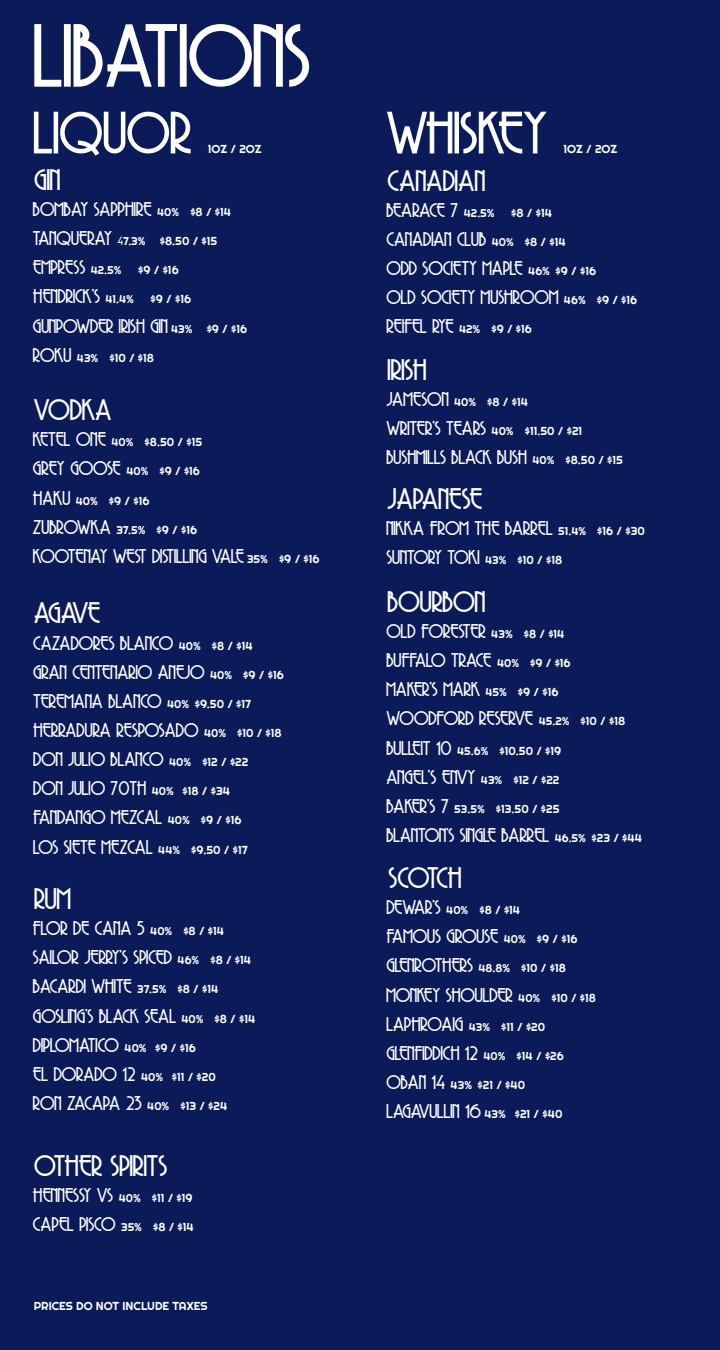
<style>
.page{position:relative;width:720px;height:1350px;background:#0b1b59}
.page>*{position:absolute;margin:0;border:0;box-sizing:border-box;transform-origin:0 0}
.t1{font:83.12px "Copasetic";color:#fff}
.t2{font:55.5px "Copasetic";color:#fff}
.t3{font:27.75px "Copasetic";color:#fff}
.t4{font:18.5px "Copasetic";color:#fff}
.t5{font:11.5px "Righteous";color:#fff}
.s1{font-family:"Righteous";font-size:11.25px}
.s2{font-family:"Righteous";font-size:11.5px}
.s3{font-size:11.25px}
.s4{font-family:"Copasetic";font-size:18.5px}
</style>
<div class="page">
<p class="t1" style="left:33px;top:15px;width:279px">LIBATIONS</p>
<p class="t2" style="left:33px;top:106px;width:160px">LIQUOR</p>
<p class="t5" style="left:208px;top:142px;width:55px">1OZ / 2OZ</p>
<p class="t3" style="left:34px;top:166px;width:28px">GIN</p>
<p class="t4" style="left:33px;top:200px;width:200px">BOMBAY SAPPHIRE <span class="s1">40%</span> <span class="s2">$8 / $14</span></p>
<p class="t4" style="left:33px;top:229px;width:186px">TANQUERAY <span class="s3">4</span><span class="s1">7.3%</span> <span class="s2">$8.50 / $15</span></p>
<p class="t4" style="left:33px;top:258px;width:147px">EMPRESS <span class="s1">42.5%</span> <span class="s2">$9 / $16</span></p>
<p class="t4" style="left:33px;top:287px;width:160px">HENDRICK’S <span class="s1">41.4%</span> <span class="s2">$9 / $16</span></p>
<p class="t4" style="left:33px;top:317px;width:216px">GUNPOWDER IRISH GIN <span class="s1">43%</span> <span class="s2">$9 / $16</span></p>
<p class="t5" style="left:33px;top:350px;width:123px"><span class="s4">ROKU</span> <span class="s3">43%</span> $10 / $18</p>
<p class="t3" style="left:34px;top:397px;width:79px">VODKA</p>
<p class="t5" style="left:33px;top:435px;width:171px"><span class="s4">KETEL ONE</span> <span class="s3">40%</span> $8.50 / $15</p>
<p class="t4" style="left:33px;top:460px;width:169px">GREY GOOSE <span class="s1">40%</span> <span class="s2">$9 / $16</span></p>
<p class="t5" style="left:33px;top:493px;width:118px"><span class="s4">HAKU</span> <span class="s3">40%</span> $9 / $16</p>
<p class="t4" style="left:33px;top:518px;width:166px">ZUBROWKA <span class="s1">37.5%</span> <span class="s2">$9 / $16</span></p>
<p class="t4" style="left:33px;top:547px;width:288px">KOOTENAY WEST DISTILLING VALE <span class="s1">35%</span> <span class="s2">$9 / $16</span></p>
<p class="t3" style="left:34px;top:600px;width:68px">AGAVE</p>
<p class="t4" style="left:33px;top:634px;width:221px">CAZADORES BLANCO <span class="s1">40%</span> <span class="s2">$8 / $14</span></p>
<p class="t4" style="left:33px;top:663px;width:252px">GRAN CENTENARIO ANEJO <span class="s1">40%</span> <span class="s2">$9 / $16</span></p>
<p class="t4" style="left:33px;top:692px;width:220px">TEREMANA BLANCO <span class="s1">40%</span> <span class="s2">$9.50 / $17</span></p>
<p class="t4" style="left:33px;top:721px;width:250px">HERRADURA RESPOSADO <span class="s1">40%</span> <span class="s2">$10 / $18</span></p>
<p class="t4" style="left:33px;top:750px;width:217px">DON JULIO BLANCO <span class="s1">40%</span> <span class="s2">$12 / $22</span></p>
<p class="t4" style="left:33px;top:779px;width:198px">DON JULIO 70TH <span class="s1">40%</span> <span class="s2">$18 / $34</span></p>
<p class="t4" style="left:33px;top:809px;width:210px">FANDANGO MEZCAL <span class="s1">40%</span> <span class="s2">$9 / $16</span></p>
<p class="t4" style="left:33px;top:838px;width:216px">LOS SIETE MEZCAL <span class="s1">44%</span> <span class="s2">$9.50 / $17</span></p>
<p class="t3" style="left:34px;top:885px;width:38px">RUM</p>
<p class="t4" style="left:33px;top:919px;width:193px">FLOR DE CANA 5 <span class="s1">40%</span> <span class="s2">$8 / $14</span></p>
<p class="t4" style="left:33px;top:948px;width:220px">SAILOR JERRY’S SPICED <span class="s1">46%</span> <span class="s2">$8 / $14</span></p>
<p class="t4" style="left:33px;top:978px;width:187px">BACARDI WHITE <span class="s1">37.5%</span> <span class="s2">$8 / $14</span></p>
<p class="t4" style="left:33px;top:1007px;width:224px">GOSLING’S BLACK SEAL <span class="s1">40%</span> <span class="s2">$8 / $14</span></p>
<p class="t4" style="left:33px;top:1036px;width:164px">DIPLOMATICO <span class="s1">40%</span> <span class="s2">$9 / $16</span></p>
<p class="t4" style="left:33px;top:1065px;width:184px">EL DORADO 12 <span class="s1">40%</span> <span class="s2">$11 / $20</span></p>
<p class="t4" style="left:33px;top:1094px;width:196px">RON ZACAPA 23 <span class="s1">40%</span> <span class="s2">$13 / $24</span></p>
<p class="t3" style="left:34px;top:1152px;width:135px">OTHER SPIRITS</p>
<p class="t4" style="left:33px;top:1186px;width:161px">HENNESSY VS <span class="s1">40%</span> <span class="s2">$11 / $19</span></p>
<p class="t4" style="left:33px;top:1215px;width:162px">CAPEL PISCO <span class="s1">35%</span> <span class="s2">$8 / $14</span></p>
<p class="t5" style="left:34px;top:1298px;width:175px">PRICES DO NOT INCLUDE TAXES</p>
<p class="t2" style="left:386px;top:106px;width:162px">WHISKEY</p>
<p class="t5" style="left:564px;top:142px;width:55px">1OZ / 2OZ</p>
<p class="t3" style="left:388px;top:167px;width:99px">CANADIAN</p>
<p class="t4" style="left:386px;top:201px;width:167px">BEARACE 7 <span class="s1">42.5%</span> <span class="s2">$8 / $14</span></p>
<p class="t4" style="left:386px;top:230px;width:181px">CANADIAN CLUB <span class="s1">40%</span> <span class="s2">$8 / $14</span></p>
<p class="t4" style="left:386px;top:259px;width:211px">ODD SOCIETY MAPLE <span class="s1">46%</span> <span class="s2">$9 / $16</span></p>
<p class="t4" style="left:386px;top:288px;width:252px">OLD SOCIETY MUSHROOM <span class="s1">46%</span> <span class="s2">$9 / $16</span></p>
<p class="t4" style="left:386px;top:317px;width:147px">REIFEL RYE <span class="s1">42%</span> <span class="s2">$9 / $16</span></p>
<p class="t3" style="left:388px;top:356px;width:41px">IRISH</p>
<p class="t4" style="left:386px;top:390px;width:143px">JAMESON <span class="s1">40%</span> <span class="s2">$8 / $14</span></p>
<p class="t4" style="left:386px;top:419px;width:197px">WRITER’S TEARS <span class="s1">40%</span> <span class="s2">$11.50 / $21</span></p>
<p class="t4" style="left:386px;top:448px;width:238px">BUSHMILLS BLACK BUSH <span class="s1">40%</span> <span class="s2">$8.50 / $15</span></p>
<p class="t3" style="left:388px;top:485px;width:96px">JAPANESE</p>
<p class="t4" style="left:386px;top:519px;width:260px">NIKKA FROM THE BARREL <span class="s1">51.4%</span> <span class="s2">$16 / $30</span></p>
<p class="t4" style="left:386px;top:548px;width:177px">SUNTORY TOKI <span class="s1">43%</span> <span class="s2">$10 / $18</span></p>
<p class="t3" style="left:388px;top:588px;width:99px">BOURBON</p>
<p class="t4" style="left:386px;top:622px;width:180px">OLD FORESTER <span class="s1">43%</span> <span class="s2">$8 / $14</span></p>
<p class="t4" style="left:386px;top:651px;width:186px">BUFFALO TRACE <span class="s1">40%</span> <span class="s2">$9 / $16</span></p>
<p class="t4" style="left:386px;top:680px;width:174px">MAKER’S MARK <span class="s1">45%</span> <span class="s2">$9 / $16</span></p>
<p class="t4" style="left:386px;top:710px;width:240px">WOODFORD RESERVE <span class="s1">45.2%</span> <span class="s2">$10 / $18</span></p>
<p class="t5" style="left:386px;top:743px;width:176px"><span class="s4">BULLEIT 10</span> <span class="s3">45.6%</span> $10.50 / $19</p>
<p class="t4" style="left:386px;top:768px;width:175px">ANGEL’S ENVY <span class="s1">43%</span> <span class="s2">$12 / $22</span></p>
<p class="t5" style="left:386px;top:801px;width:175px"><span class="s4">BAKER’S 7</span> <span class="s3">53.5%</span> $13.50 / $25</p>
<p class="t4" style="left:386px;top:826px;width:257px">BLANTON’S SINGLE BARREL <span class="s1">46.5%</span> <span class="s2">$23 / $44</span></p>
<p class="t3" style="left:389px;top:864px;width:74px">SCOTCH</p>
<p class="t4" style="left:386px;top:898px;width:135px">DEWAR’S <span class="s1">40%</span> <span class="s2">$8 / $14</span></p>
<p class="t4" style="left:386px;top:927px;width:193px">FAMOUS GROUSE <span class="s1">40%</span> <span class="s2">$9 / $16</span></p>
<p class="t4" style="left:386px;top:957px;width:181px">GLENROTHERS <span class="s1">48.8%</span> <span class="s2">$10 / $18</span></p>
<p class="t4" style="left:386px;top:986px;width:211px">MONKEY SHOULDER <span class="s1">40%</span> <span class="s2">$10 / $18</span></p>
<p class="t4" style="left:386px;top:1015px;width:160px">LAPHROAIG <span class="s1">43%</span> <span class="s2">$11 / $20</span></p>
<p class="t4" style="left:386px;top:1044px;width:179px">GLENFIDDICH 12 <span class="s1">40%</span> <span class="s2">$14 / $26</span></p>
<p class="t5" style="left:386px;top:1078px;width:140px"><span class="s4">OBAN 14</span> <span class="s3">43%</span> $21 / $40</p>
<p class="t4" style="left:386px;top:1102px;width:177px">LAGAVULLIN 16 <span class="s1">43%</span> <span class="s2">$21 / $40</span></p>
</div>
